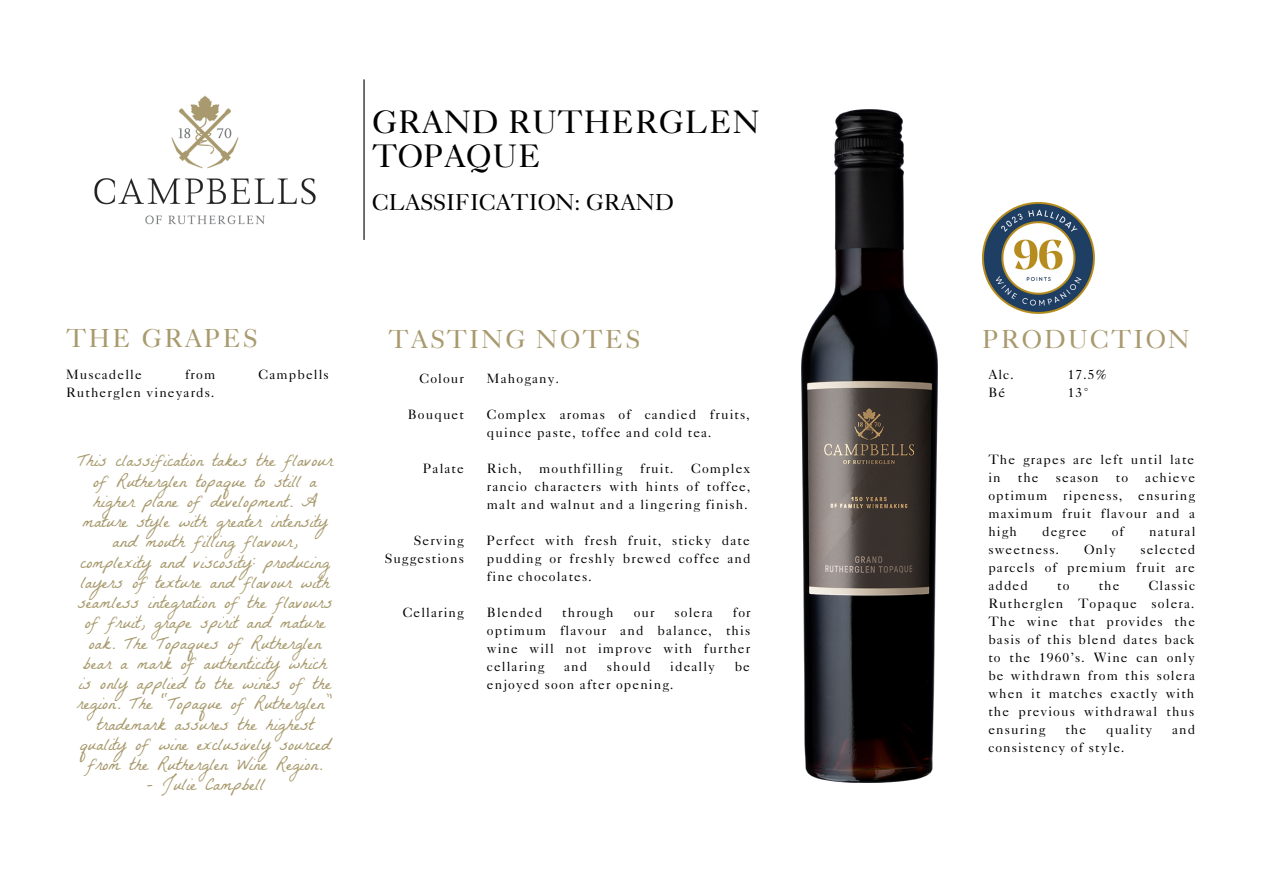
<style>
.page{position:relative;width:1263px;height:894px;background:#fff}
.page>*{position:absolute;margin:0;border:0;box-sizing:border-box;transform-origin:0 0}
.t1{font:32.55px/33.8px "Caslon Five Forty";letter-spacing:.015em;color:#000}
.t2{font:26.1px "Caslon Five Forty";letter-spacing:.08em;color:#a89a6d}
.t3{font:23.1px "Caslon Five Forty";letter-spacing:-.005em;color:#000}
.t4{font:18px/20.2px "La Belle Aurore";color:#a89a6d;text-align:center}
.t5{font:13.5px/18px "Caslon Five Forty";letter-spacing:.08em;color:#000;text-align:justify}
</style>
<div class="page">
<img style="left:94px;top:95px;width:222px;height:130px">
<hr style="left:363px;top:80px;width:2px;height:159px;background:#000">
<img style="left:801px;top:110px;width:136px;height:672px">
<img style="left:983px;top:202px;width:111px;height:112px">
<h1 class="t1" style="left:372px;top:105px;width:389px">GRAND RUTHERGLEN<br>TOPAQUE</h1>
<h3 class="t3" style="left:372px;top:188px;width:303px">CLASSIFICATION: GRAND</h3>
<h2 class="t2" style="left:66px;top:322px;width:193px">THE GRAPES</h2>
<p class="t5" style="left:66px;top:365px;width:77px">Muscadelle</p>
<p class="t5" style="left:185px;top:365px;width:32px">from</p>
<p class="t5" style="left:259px;top:365px;width:72px">Campbells</p>
<p class="t5" style="left:66px;top:383px;width:150px">Rutherglen vineyards.</p>
<p class="t4" style="left:77px;top:450px;width:257px">This classification takes the flavour of Rutherglen topaque to still a higher plane of development. A mature style with greater intensity and mouth filling flavour, complexity and viscosity: producing layers of texture and flavour with seamless integration of the flavours of fruit, grape spirit and mature oak. The Topaques of Rutherglen bear a mark of authenticity which is only applied to the wines of the region. The “Topaque of Rutherglen” trademark assures the highest quality of wine exclusively sourced from the Rutherglen Wine Region.</p>
<h3 class="t4" style="left:146px;top:773px;width:120px">- Julie Campbell</h3>
<h2 class="t2" style="left:389px;top:323px;width:253px">TASTING NOTES</h2>
<p class="t5" style="left:487px;top:369px;width:74px">Mahogany.</p>
<p class="t5" style="left:487px;top:405px;width:264px">Complex aromas of candied fruits, quince paste, toffee and cold tea.</p>
<p class="t5" style="left:487px;top:459px;width:36px">Rich,</p>
<p class="t5" style="left:539px;top:459px;width:85px">mouthfilling</p>
<p class="t5" style="left:640px;top:459px;width:35px">fruit.</p>
<p class="t5" style="left:419px;top:369px;width:46px">Colour</p>
<p class="t5" style="left:408px;top:405px;width:58px">Bouquet</p>
<p class="t5" style="left:423px;top:459px;width:42px">Palate</p>
<p class="t5" style="left:487px;top:459px;width:265px;text-indent:204px">Complex rancio characters with hints of toffee, malt and walnut and a lingering finish.</p>
<p class="t5" style="left:487px;top:531px;width:265px">Perfect with fresh fruit, sticky date pudding or freshly brewed coffee and fine chocolates.</p>
<p class="t5" style="left:487px;top:603px;width:57px">Blended</p>
<p class="t5" style="left:562px;top:603px;width:53px">through</p>
<p class="t5" style="left:634px;top:603px;width:22px">our</p>
<p class="t5" style="left:674px;top:603px;width:40px">solera</p>
<p class="t5" style="left:385px;top:531px;width:81px;text-align:right">Serving<br>Suggestions</p>
<p class="t5" style="left:403px;top:603px;width:63px">Cellaring</p>
<p class="t5" style="left:487px;top:603px;width:265px;text-indent:246px">for optimum flavour and balance, this wine will not improve with further cellaring</p>
<p class="t5" style="left:564px;top:657px;width:25px">and</p>
<p class="t5" style="left:607px;top:657px;width:45px">should</p>
<p class="t5" style="left:670px;top:657px;width:46px">ideally</p>
<p class="t5" style="left:735px;top:657px;width:17px">be</p>
<p class="t5" style="left:487px;top:675px;width:188px">enjoyed soon after opening.</p>
<h2 class="t2" style="left:983px;top:323px;width:208px">PRODUCTION</h2>
<p class="t5" style="left:988px;top:365px;width:27px">Alc.<br>Bé</p>
<p class="t5" style="left:1068px;top:365px;width:41px">17.5%<br>13°</p>
<p class="t5" style="left:988px;top:450px;width:208px">The grapes are left until late in</p>
<p class="t5" style="left:988px;top:468px;width:208px;text-indent:157px">achieve optimum ripeness, ensuring maximum fruit flavour and a high</p>
<p class="t5" style="left:1018px;top:468px;width:22px">the</p>
<p class="t5" style="left:1056px;top:468px;width:44px">season</p>
<p class="t5" style="left:1116px;top:468px;width:14px">to</p>
<p class="t5" style="left:1042px;top:522px;width:46px">degree</p>
<p class="t5" style="left:1112px;top:522px;width:14px">of</p>
<p class="t5" style="left:1149px;top:522px;width:48px">natural</p>
<p class="t5" style="left:988px;top:540px;width:72px">sweetness.</p>
<p class="t5" style="left:1084px;top:540px;width:33px">Only</p>
<p class="t5" style="left:988px;top:540px;width:208px;text-indent:152px">selected parcels of premium fruit are added</p>
<p class="t5" style="left:988px;top:576px;width:208px;text-indent:160px">Classic Rutherglen Topaque solera.<br>The wine that provides the basis of this blend dates back to the 1960’s. Wine can only be withdrawn from this solera when it matches exactly with the previous withdrawal thus ensuring</p>
<p class="t5" style="left:1057px;top:576px;width:14px">to</p>
<p class="t5" style="left:1099px;top:576px;width:22px">the</p>
<p class="t5" style="left:1065px;top:720px;width:22px">the</p>
<p class="t5" style="left:1106px;top:720px;width:48px">quality</p>
<p class="t5" style="left:1172px;top:720px;width:25px">and</p>
<p class="t5" style="left:988px;top:738px;width:138px">consistency of style.</p>
</div>
